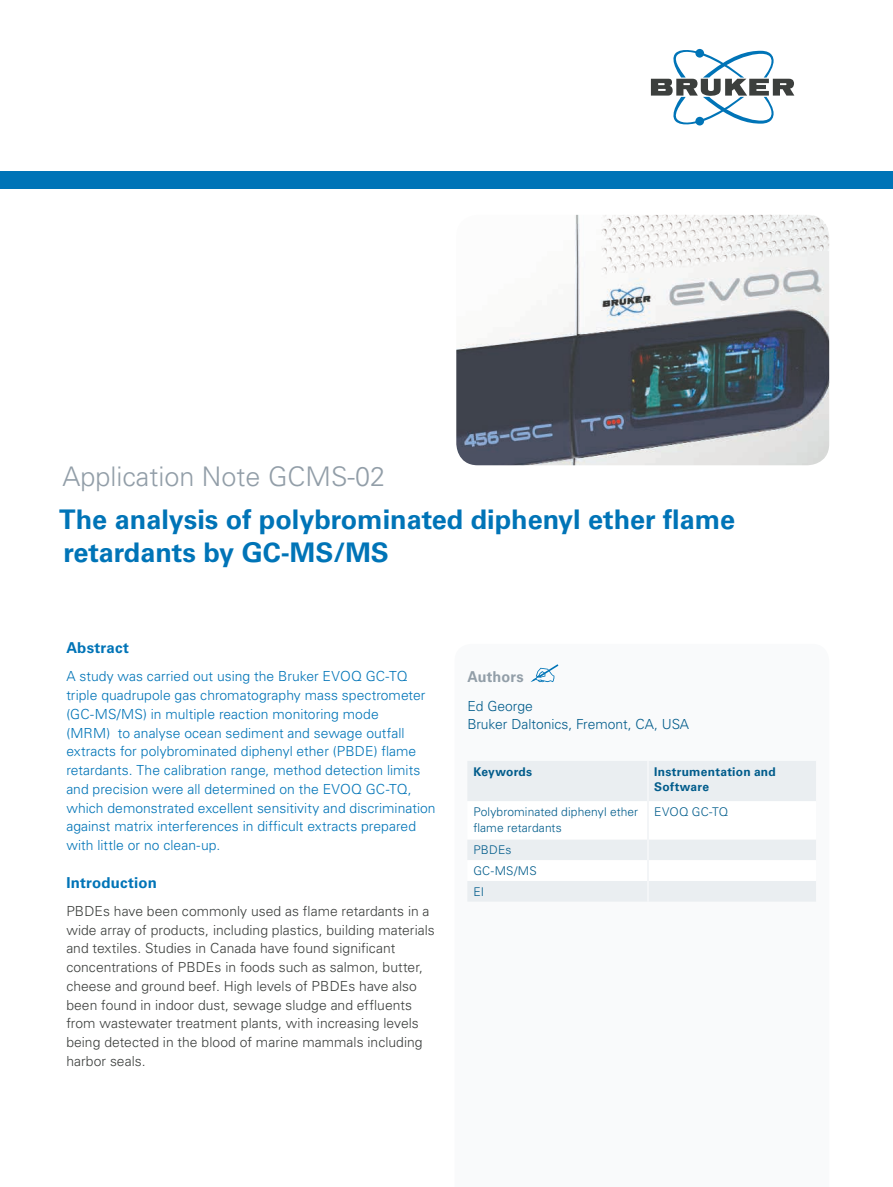
<style>
.page{position:relative;width:893px;height:1187px;background:#fff}
.page>*{position:absolute;margin:0;border:0;box-sizing:border-box;transform-origin:0 0}
.t1{font:700 27px/33px "Univers LT Std";color:#0074b7}
.t2{font:300 27px "Univers LT Std";color:#929ea8}
.t3{font:700 15px "Univers LT Std";letter-spacing:.015em;color:#0074b7}
.t4{font:700 15px "Univers LT Std";letter-spacing:.01em;color:#929ea8}
.t5{font:300 13.8px/18.8px "Univers LT Std";letter-spacing:.005em;color:#0074b7}
.t6{font:300 13.8px/18.8px "Univers LT Std";letter-spacing:.005em;color:#3c3f3d}
.t7{font:300 13.8px/18.8px "Univers LT Std";color:#015c8b}
.t8{font:300 12px/20.7px "Univers LT Std";letter-spacing:.01em;color:#015c8b}
.t9{font:700 12px/15.8px "Univers LT Std";letter-spacing:.02em;color:#015c8b}
</style>
<div class="page">
<svg style="left:530px;top:664px;width:28px;height:18px"></svg>
<svg style="left:651px;top:49px;width:143px;height:76px"></svg>
<div style="left:0;top:171px;width:893px;height:17px;background:#0074b7"></div>
<div style="left:467px;top:761px;width:349px;height:40px;background:#eaeef1"></div>
<hr style="left:648px;top:760px;width:1px;height:41px;background:#f3f5f7">
<svg style="left:467px;top:801px;width:349px;height:100px"></svg>
<img style="left:456px;top:215px;width:373px;height:250px">
<h1 class="t2" style="left:62px;top:460px;width:324px">Application Note GCMS-02</h1>
<h1 class="t1" style="left:59px;top:503px;width:677px">The analysis of polybrominated diphenyl ether flame retardants by GC-MS/MS</h1>
<p class="t3" style="left:66px;top:639px;width:64px">Abstract</p>
<p class="t5" style="left:66px;top:667px;width:371px">A study was carried out using the Bruker EVOQ GC-TQ triple quadrupole gas chromatography mass spectrometer (GC-MS/MS) in multiple reaction monitoring mode<br>(MRM) to analyse ocean sediment and sewage outfall extracts for polybrominated diphenyl ether (PBDE) flame retardants. The calibration range, method detection limits and precision were all determined on the EVOQ GC-TQ, which demonstrated excellent sensitivity and discrimination against matrix interferences in difficult extracts prepared with little or no clean-up.</p>
<p class="t3" style="left:66px;top:873px;width:92px">Introduction</p>
<p class="t6" style="left:66px;top:901px;width:370px">PBDEs have been commonly used as flame retardants in a wide array of products, including plastics, building materials and textiles. Studies in Canada have found significant concentrations of PBDEs in foods such as salmon, butter, cheese and ground beef. High levels of PBDEs have also been found in indoor dust, sewage sludge and effluents from wastewater treatment plants, with increasing levels being detected in the blood of marine mammals including harbor seals.</p>
<p class="t4" style="left:467px;top:668px;width:58px">Authors</p>
<p class="t7" style="left:467px;top:696px;width:223px">Ed George<br>Bruker Daltonics, Fremont, CA, USA</p>
<p class="t9" style="left:473px;top:763px;width:60px">Keywords</p>
<p class="t9" style="left:654px;top:763px;width:123px">Instrumentation and<br>Software</p>
<p class="t8" style="left:473px;top:803px;width:166px;line-height:15.8px">Polybrominated diphenyl ether flame retardants</p>
<p class="t8" style="left:654px;top:801px;width:75px">EVOQ GC-TQ</p>
<p class="t8" style="left:473px;top:839px;width:65px">PBDEs<br>GC-MS/MS<br>EI</p>
</div>
